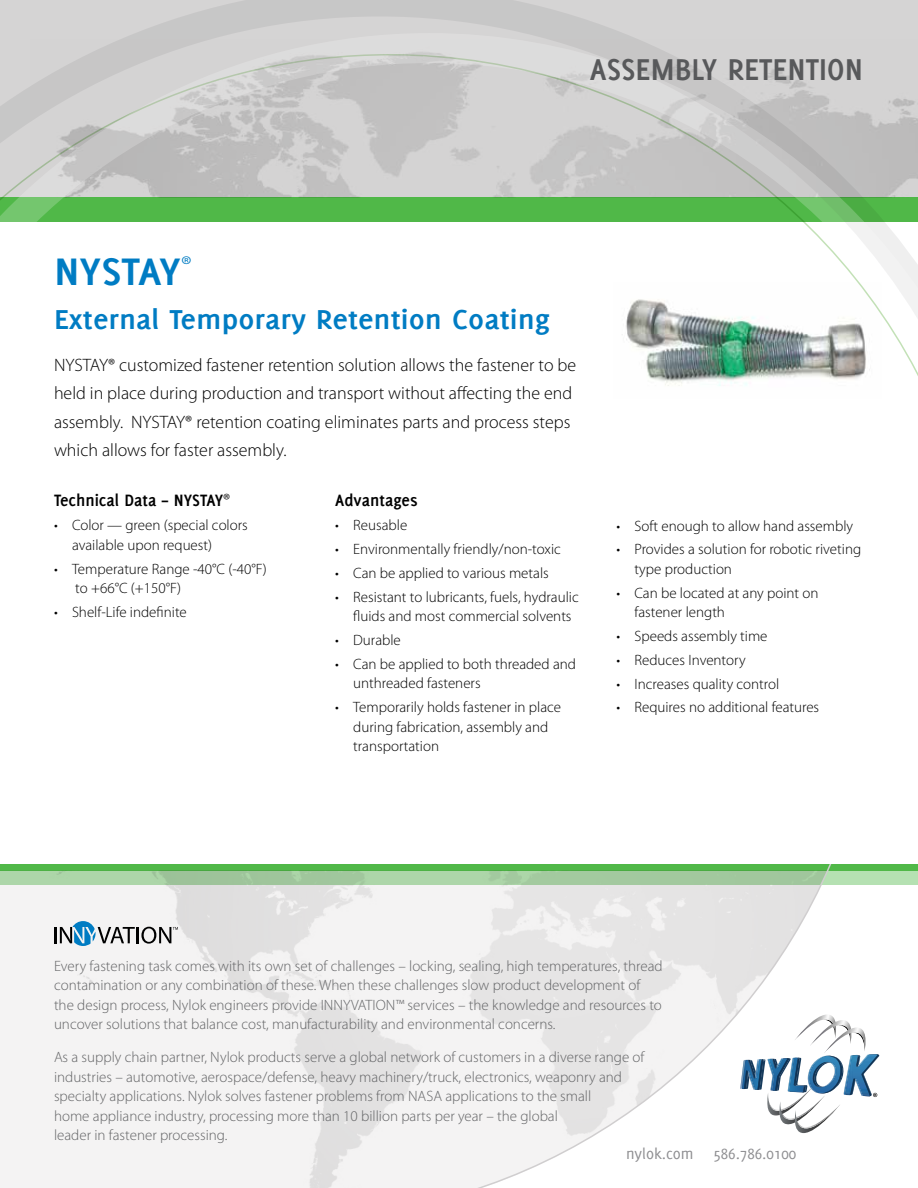
<style>
.page{position:relative;width:918px;height:1188px;background:#fff}
.page>*{position:absolute;margin:0;border:0;box-sizing:border-box;transform-origin:0 0}
.t1{font:700 42px "Delicious";color:#007cc3;scale:1.1 1}
.t2{font:700 33px "Delicious";color:#58595b}
.t3{font:700 30px "Delicious";color:#007cc3;scale:1.1 1}
.t4{font:300 18px/28.5px "Myriad Pro";color:#000}
.t5{font:700 18px "Delicious";color:#000}
.t6{font:16.5px "Delicious";color:#8e8e91}
.t7{font:300 15px/19.5px "Myriad Pro";color:#636466}
.t8{font:300 15px/19.5px "Myriad Pro";color:#000}
.s1{font-family:"Myriad Pro";font-weight:300}
</style>
<div class="page">
<svg style="left:0;top:0;width:918px;height:32px;background:#d0cfcf"></svg>
<svg style="left:0;top:32px;width:918px;height:344px"></svg>
<svg style="left:0;top:870px;width:918px;height:15px;background:#a3cf9f"></svg>
<div style="left:0;top:864px;width:918px;height:6px;background:#50b848"></div>
<div style="left:0;top:870px;width:31px;height:318px;background:#f4f3f3"></div>
<svg style="left:834px;top:1019px;width:45px;height:78px"></svg>
<svg style="left:54px;top:921px;width:124px;height:25px"></svg>
<svg style="left:291px;top:864px;width:543px;height:324px"></svg>
<img style="left:613px;top:283px;width:269px;height:103px">
<h2 class="t2" style="left:590px;top:50px;width:275px">ASSEMBLY RETENTION</h2>
<h1 class="t1" style="left:54px;top:248px;width:127px">NYSTAY<sup>®</sup></h1>
<h3 class="t3" style="left:54px;top:302px;width:452px">External Temporary Retention Coating</h3>
<p class="t4" style="left:54px;top:351px;width:524px">NYSTAY® customized fastener retention solution allows the fastener to be held in place during production and transport without affecting the end assembly. NYSTAY® retention coating eliminates parts and process steps which allows for faster assembly.</p>
<p class="t5" style="left:54px;top:490px;width:178px">Technical Data – NYSTAY<span class="s1">®</span></p>
<p class="t8" style="left:72px;top:516px;width:177px;text-indent:-18px">• Color — green (special colors available upon request)</p>
<p class="t8" style="left:75px;top:559px;width:193px;text-indent:-21px">• Temperature Range -40°C (-40°F) to +66°C (+150°F)</p>
<p class="t8" style="left:54px;top:602px;width:134px">• Shelf-Life indefinite</p>
<p class="t5" style="left:335px;top:490px;width:84px">Advantages</p>
<p class="t8" style="left:335px;top:516px;width:74px">• Reusable</p>
<p class="t8" style="left:335px;top:540px;width:227px">• Environmentally friendly/non-toxic</p>
<p class="t8" style="left:335px;top:563px;width:215px">• Can be applied to various metals</p>
<p class="t8" style="left:353px;top:587px;width:227px;text-indent:-18px">• Resistant to lubricants, fuels, hydraulic fluids and most commercial solvents</p>
<p class="t8" style="left:335px;top:631px;width:67px">• Durable</p>
<p class="t8" style="left:353px;top:654px;width:224px;text-indent:-18px">• Can be applied to both threaded and unthreaded fasteners</p>
<p class="t8" style="left:353px;top:698px;width:209px;text-indent:-18px">• Temporarily holds fastener in place during fabrication, assembly and transportation</p>
<p class="t8" style="left:616px;top:516px;width:238px">• Soft enough to allow hand assembly</p>
<p class="t8" style="left:634px;top:540px;width:228px;text-indent:-18px">• Provides a solution for robotic riveting type production</p>
<p class="t8" style="left:634px;top:583px;width:186px;text-indent:-18px">• Can be located at any point on fastener length</p>
<p class="t8" style="left:616px;top:627px;width:153px">• Speeds assembly time</p>
<p class="t8" style="left:616px;top:650px;width:131px">• Reduces Inventory</p>
<p class="t8" style="left:616px;top:674px;width:164px">• Increases quality control</p>
<p class="t8" style="left:616px;top:698px;width:204px">• Requires no additional features</p>
<p class="t7" style="left:54px;top:956px;width:610px">Every fastening task comes with its own set of challenges – locking, sealing, high temperatures, thread contamination or any combination of these. When these challenges slow product development of the design process, Nylok engineers provide INNYVATION™ services – the knowledge and resources to uncover solutions that balance cost, manufacturability and environmental concerns.</p>
<p class="t7" style="left:54px;top:1048px;width:592px">As a supply chain partner, Nylok products serve a global network of customers in a diverse range of industries – automotive, aerospace/defense, heavy machinery/truck, electronics, weaponry and specialty applications. Nylok solves fastener problems from NASA applications to the small<br>home appliance industry, processing more than 10 billion parts per year – the global<br>leader in fastener processing.</p>
<p class="t6" style="left:626px;top:1144px;width:172px">nylok.com 586.786.0100</p>
</div>
